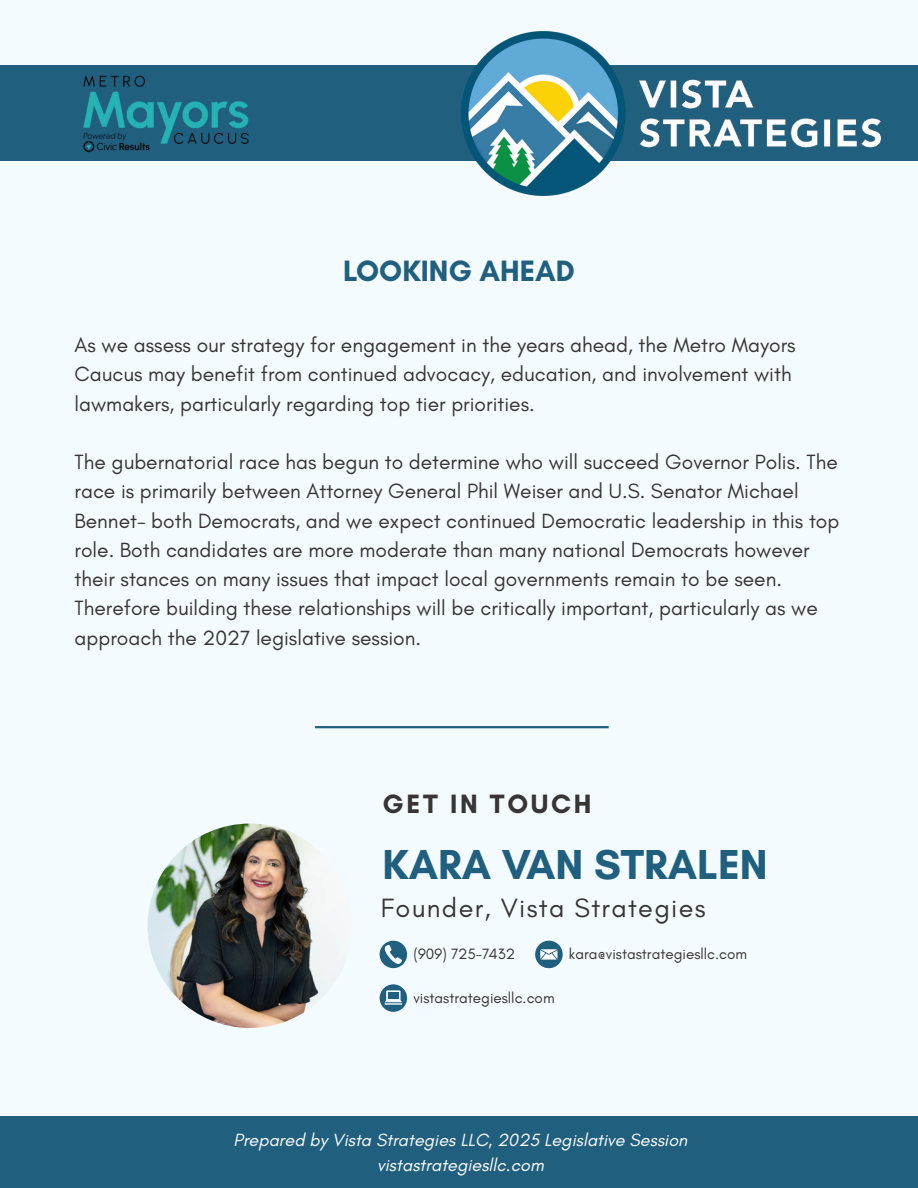
<style>
.page{position:relative;width:918px;height:1188px;background:#f3fbff}
.page>*{position:absolute;margin:0;border:0;box-sizing:border-box;transform-origin:0 0}
.t1{font:700 42.6px "Glacial Indifference";color:#205f7e}
.t2{font:700 30px "Glacial Indifference";color:#205f7e}
.t3{font:27px "Glacial Indifference";letter-spacing:.05em;color:#373536}
.t4{font:700 27px "Glacial Indifference";letter-spacing:.1em;color:#373536}
.t5{font:21px/29.2px "Glacial Indifference";color:#373536}
.t6{font:italic 18px/24.8px "Glacial Indifference";color:#fff;text-align:center}
.t7{font:15.3px "Glacial Indifference";color:#373536}
</style>
<div class="page">
<div style="left:0;top:66px;width:918px;height:95px;background:#205f7e"></div>
<img style="left:462px;top:31px;width:418px;height:165px">
<div style="left:0;top:1117px;width:918px;height:71px;background:#205f7e"></div>
<hr style="left:315px;top:726px;width:294px;height:2px;background:#205f7e">
<img style="left:148px;top:824px;width:204px;height:204px;border-radius:50%">
<svg style="left:380px;top:941px;width:27px;height:27px"></svg>
<svg style="left:535px;top:941px;width:28px;height:27px"></svg>
<svg style="left:380px;top:984px;width:27px;height:28px"></svg>
<div style="left:388px;top:992px;width:11px;height:7px;background:#205f7e"></div>
<img style="left:83px;top:75px;width:166px;height:78px">
<h2 class="t2" style="left:343px;top:252px;width:233px">LOOKING AHEAD</h2>
<p class="t5" style="left:75px;top:330px;width:723px">As we assess our strategy for engagement in the years ahead, the Metro Mayors<br>Caucus may benefit from continued advocacy, education, and involvement with lawmakers, particularly regarding top tier priorities.</p>
<p class="t5" style="left:75px;top:447px;width:766px">The gubernatorial race has begun to determine who will succeed Governor Polis. The race is primarily between Attorney General Phil Weiser and U.S. Senator Michael Bennet- both Democrats, and we expect continued Democratic leadership in this top role. Both candidates are more moderate than many national Democrats however their stances on many issues that impact local governments remain to be seen.<br>Therefore building these relationships will be critically important, particularly as we approach the 2027 legislative session.</p>
<p class="t4" style="left:383px;top:788px;width:210px">GET IN TOUCH</p>
<h1 class="t1" style="left:383px;top:839px;width:387px">KARA VAN STRALEN</h1>
<p class="t3" style="left:381px;top:892px;width:326px">Founder, Vista Strategies</p>
<p class="t7" style="left:413px;top:945px;width:103px">(909) 725-7432</p>
<p class="t7" style="left:569px;top:945px;width:180px">kara@vistastrategiesllc.com</p>
<p class="t7" style="left:413px;top:988px;width:143px">vistastrategiesllc.com</p>
<p class="t6" style="left:233px;top:1127px;width:455px">Prepared by Vista Strategies LLC, 2025 Legislative Session vistastrategiesllc.com</p>
</div>
